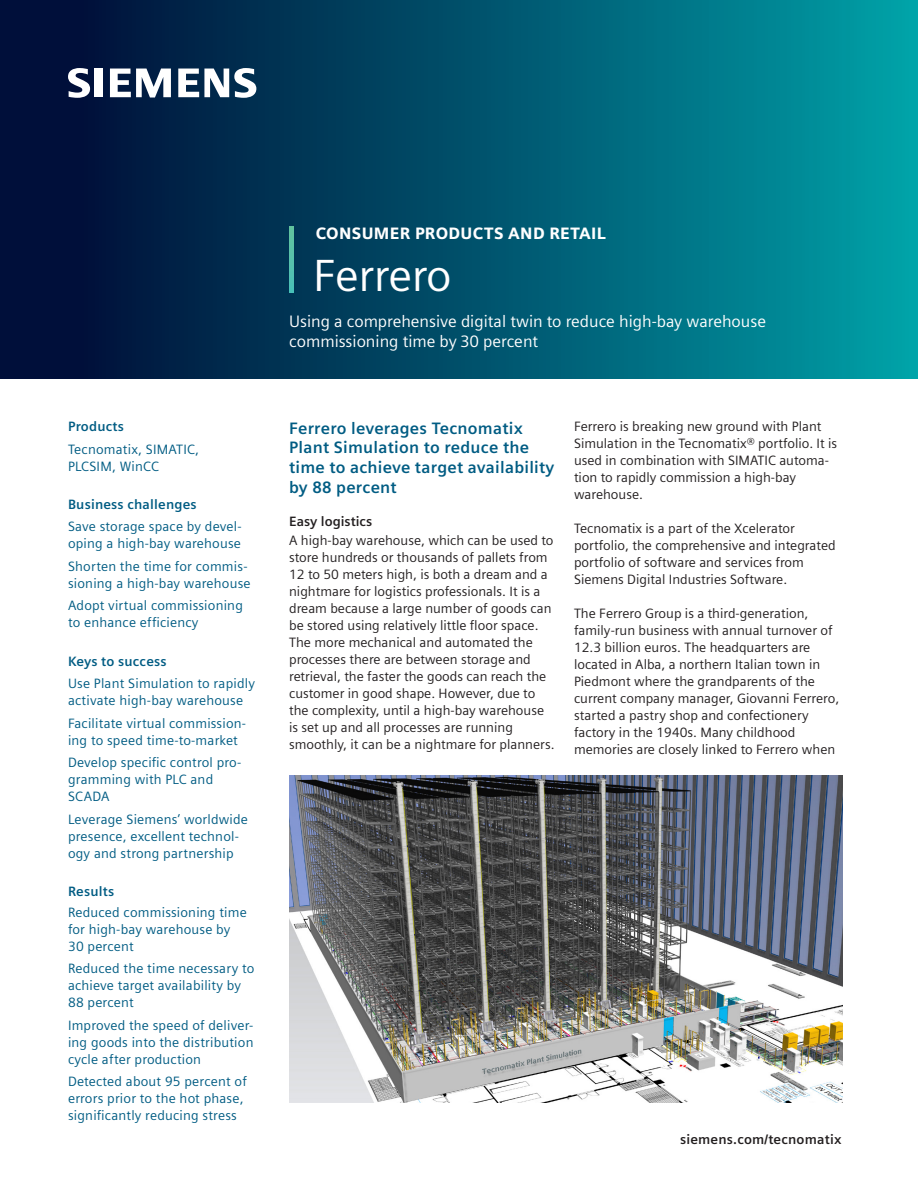
<style>
.page{position:relative;width:918px;height:1188px;background:#fff}
.page>*{position:absolute;margin:0;border:0;box-sizing:border-box;transform-origin:0 0}
.Cover_Headline_-_Bus{font:45px "Siemens Sans";letter-spacing:-.015em;color:#fff}
.Body_lead-in_text{font:700 16.5px/19.8px "Siemens Sans";letter-spacing:.015em;color:#015c83}
.Cover_Subhead{font:16.5px/19.8px "Siemens Sans";color:#fff}
.Industry_top_line{font:900 16.5px "Siemens Sans";letter-spacing:.02em;color:#fff}
.Body_Text{font:13.5px/17px "Siemens Sans";color:#231f20}
.Side_bar_text{font:13.5px/17px "Siemens Sans";letter-spacing:.015em;color:#015c83}
.Side_bar_head{font:700 13.5px "Siemens Sans";letter-spacing:.015em;color:#015c83}
.URL_on_cover{font:700 13.5px "Siemens Sans";letter-spacing:.015em;color:#231f20}
.Side_bar_text-2{font:700 13.5px "Siemens Sans";letter-spacing:.015em;color:#015c83}
.Body_Subhead{font:700 13.5px "Siemens Sans";color:#231f20}
</style>
<div class="page">
<div style="left:0;top:0;width:918px;height:378px;background:linear-gradient(to right,#000430,#009fa6)"></div>
<svg style="left:289px;top:226px;width:5px;height:67px"></svg>
<img style="left:289px;top:775px;width:554px;height:328px">
<svg style="left:68px;top:68px;width:35px;height:30px"></svg>
<svg style="left:110px;top:69px;width:61px;height:29px"></svg>
<svg style="left:178px;top:68px;width:78px;height:30px"></svg>
<p class="Side_bar_head" style="left:68px;top:419px;width:57px">Products</p>
<p class="Side_bar_text" style="left:68px;top:441px;width:133px">Tecnomatix, SIMATIC,<br>PLCSIM, WinCC</p>
<p class="Side_bar_head" style="left:68px;top:497px;width:130px">Business challenges</p>
<p class="Side_bar_text" style="left:68px;top:518px;width:175px">Save storage space by devel&shy;oping a high-bay warehouse</p>
<p class="Side_bar_text" style="left:68px;top:558px;width:184px">Shorten the time for commis&shy;sioning a high-bay warehouse</p>
<p class="Side_bar_text" style="left:68px;top:597px;width:176px">Adopt virtual commissioning to enhance efficiency</p>
<p class="Side_bar_text-2" style="left:68px;top:654px;width:100px">Keys to success</p>
<p class="Side_bar_text" style="left:68px;top:675px;width:188px">Use Plant Simulation to rapidly activate high-bay warehouse</p>
<p class="Side_bar_text" style="left:68px;top:715px;width:180px">Facilitate virtual commission&shy;ing to speed time-to-market</p>
<p class="Side_bar_text" style="left:68px;top:754px;width:175px">Develop specific control pro&shy;gramming with PLC and<br>SCADA</p>
<p class="Side_bar_text" style="left:68px;top:810px;width:182px">Leverage Siemens’ worldwide presence, excellent technol&shy;ogy and strong partnership</p>
<p class="Side_bar_text-2" style="left:68px;top:883px;width:48px">Results</p>
<p class="Side_bar_text" style="left:68px;top:904px;width:180px">Reduced commissioning time for high-bay warehouse by<br>30 percent</p>
<p class="Side_bar_text" style="left:68px;top:960px;width:188px">Reduced the time necessary to achieve target availability by<br>88 percent</p>
<p class="Side_bar_text" style="left:68px;top:1017px;width:187px;text-align:justify">Improved the speed of deliver&shy;ing goods into the distribution cycle after production</p>
<p class="Side_bar_text" style="left:68px;top:1073px;width:180px">Detected about 95 percent of errors prior to the hot phase, significantly reducing stress</p>
<p class="Industry_top_line" style="left:316px;top:223px;width:291px">CONSUMER PRODUCTS AND RETAIL</p>
<p class="Cover_Headline_-_Bus" style="left:313px;top:251px;width:140px">Ferrero</p>
<p class="Cover_Subhead" style="left:289px;top:311px;width:478px">Using a comprehensive digital twin to reduce high-bay warehouse commissioning time by 30 percent</p>
<p class="Body_lead-in_text" style="left:289px;top:418px;width:267px">Ferrero leverages Tecnomatix<br>Plant Simulation to reduce the time to achieve target availability by 88 percent</p>
<p class="Body_Subhead" style="left:289px;top:514px;width:85px">Easy logistics</p>
<p class="Body_Text" style="left:289px;top:532px;width:267px">A high-bay warehouse, which can be used to store hundreds or thousands of pallets from 12 to 50 meters high, is both a dream and a nightmare for logistics professionals. It is a dream because a large number of goods can be stored using relatively little floor space.<br>The more mechanical and automated the processes there are between storage and retrieval, the faster the goods can reach the customer in good shape. However, due to the complexity, until a high-bay warehouse is set up and all processes are running smoothly, it can be a nightmare for planners.</p>
<p class="Body_Text" style="left:574px;top:418px;width:265px">Ferrero is breaking new ground with Plant Simulation in the Tecnomatix® portfolio. It is used in combination with SIMATIC automa&shy;tion to rapidly commission a high-bay warehouse.</p>
<p class="Body_Text" style="left:574px;top:520px;width:263px">Tecnomatix is a part of the Xcelerator portfolio, the comprehensive and integrated portfolio of software and services from Siemens Digital Industries Software.</p>
<p class="Body_Text" style="left:574px;top:605px;width:267px">The Ferrero Group is a third-generation, family-run business with annual turnover of 12.3 billion euros. The headquarters are located in Alba, a northern Italian town in Piedmont where the grandparents of the current company manager, Giovanni Ferrero, started a pastry shop and confectionery factory in the 1940s. Many childhood memories are closely linked to Ferrero when</p>
<p class="URL_on_cover" style="left:680px;top:1131px;width:163px">siemens.com/tecnomatix</p>
</div>
